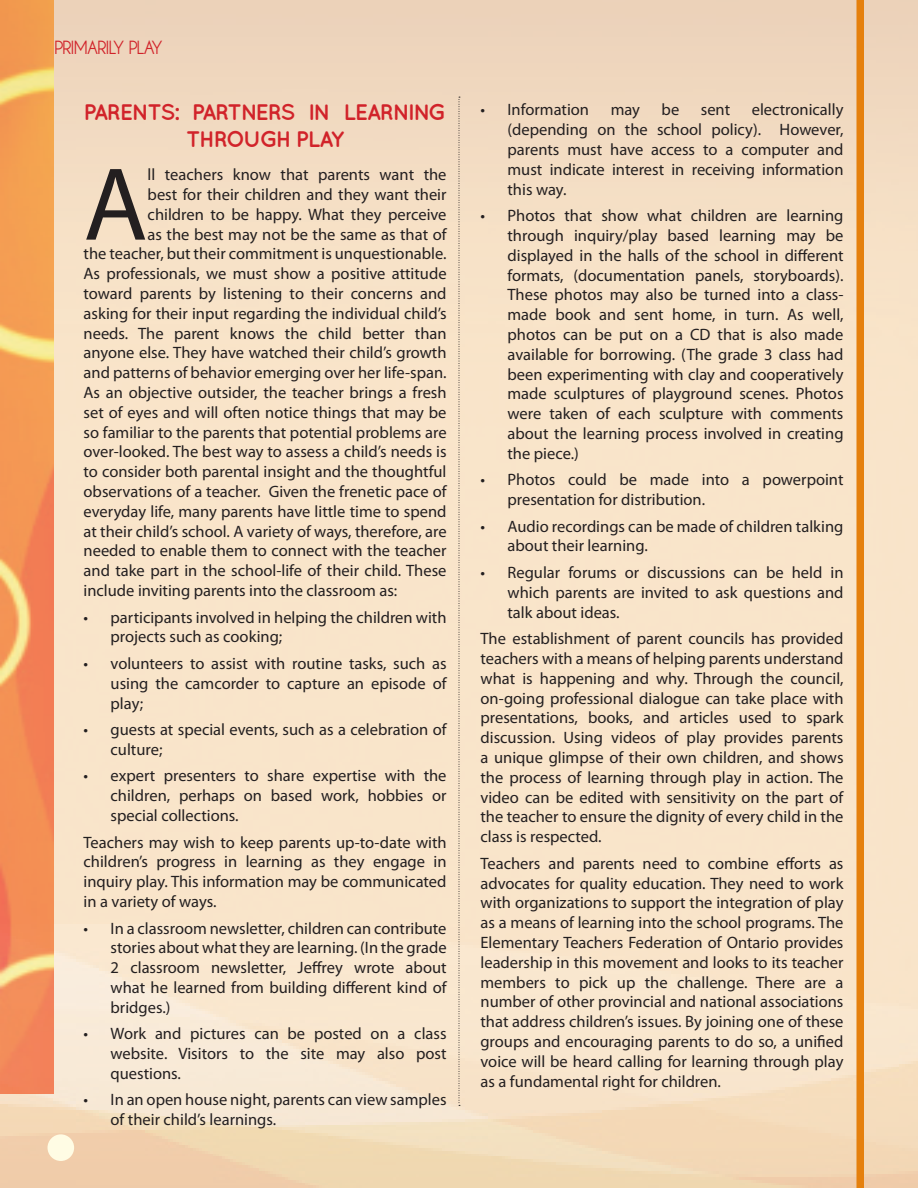
<style>
.page{position:relative;width:918px;height:1188px;background:#fff}
.page>*{position:absolute;margin:0;border:0;box-sizing:border-box;transform-origin:0 0}
.BODY{font:104.7px "Myriad Pro";color:#231f20}
.LEVEL3{font:700 22.5px/27px "Quicksand";letter-spacing:-.06em;color:#d1232a;text-align:center}
.t1{font:700 18px "Caviar Dreams";letter-spacing:-.06em;color:#d1232a}
.BODY-2{font:16.5px/19.8px "Myriad Pro";color:#231f20;text-align:justify}
.bullets{font:16.5px/19.8px "Myriad Pro";color:#231f20;text-align:justify}
</style>
<div class="page">
<div style="left:856px;top:0;width:8px;height:1188px;background:#e5800d"></div>
<img style="left:0;top:0;width:54px;height:1094px">
<svg style="left:459px;top:97px;width:1px;height:1009px"></svg>
<div style="left:48px;top:1134px;width:26px;height:27px;background:#fffce4;border-radius:50%"></div>
<p class="t1" style="left:54px;top:37px;width:110px">PRIMARILY PLAY</p>
<p class="LEVEL3" style="left:84px;top:98px;width:365px">PARENTS: PARTNERS IN LEARNING<br>THROUGH PLAY</p>
<p class="BODY" style="left:84px;top:140px;width:66px">A</p>
<p class="BODY-2" style="left:148px;top:165px;width:300px">ll teachers know that parents want the</p>
<p class="BODY-2" style="left:148px;top:184px;width:300px">best for their children and they want their</p>
<p class="BODY-2" style="left:148px;top:204px;width:300px">children to be happy. What they perceive</p>
<p class="BODY-2" style="left:148px;top:224px;width:300px">as the best may not be the same as that of</p>
<p class="BODY-2" style="left:84px;top:244px;width:364px">the teacher, but their commitment is unquestionable.</p>
<p class="BODY-2" style="left:84px;top:264px;width:365px">As professionals, we must show a positive attitude</p>
<p class="BODY-2" style="left:84px;top:283px;width:364px">toward parents by listening to their concerns and</p>
<p class="BODY-2" style="left:84px;top:303px;width:365px">asking for their input regarding the individual child’s</p>
<p class="BODY-2" style="left:84px;top:323px;width:365px">needs. The parent knows the child better than</p>
<p class="BODY-2" style="left:84px;top:343px;width:365px">anyone else. They have watched their child’s growth</p>
<p class="BODY-2" style="left:84px;top:363px;width:365px">and patterns of behavior emerging over her life-span.</p>
<p class="BODY-2" style="left:84px;top:382px;width:365px">As an objective outsider, the teacher brings a fresh</p>
<p class="BODY-2" style="left:84px;top:402px;width:365px">set of eyes and will often notice things that may be</p>
<p class="BODY-2" style="left:84px;top:422px;width:365px">so familiar to the parents that potential problems are</p>
<p class="BODY-2" style="left:84px;top:442px;width:365px">over-looked. The best way to assess a child’s needs is</p>
<p class="BODY-2" style="left:84px;top:462px;width:364px">to consider both parental insight and the thoughtful</p>
<p class="BODY-2" style="left:84px;top:481px;width:364px">observations of a teacher. Given the frenetic pace of</p>
<p class="BODY-2" style="left:84px;top:501px;width:365px">everyday life, many parents have little time to spend</p>
<p class="BODY-2" style="left:84px;top:521px;width:365px">at their child’s school. A variety of ways, therefore, are</p>
<p class="BODY-2" style="left:84px;top:541px;width:364px">needed to enable them to connect with the teacher</p>
<p class="BODY-2" style="left:84px;top:561px;width:364px">and take part in the school-life of their child. These</p>
<p class="BODY-2" style="left:84px;top:580px;width:315px">include inviting parents into the classroom as:</p>
<p class="bullets" style="left:111px;top:607px;width:337px;text-indent:-27px">• participants involved in helping the children with projects such as cooking;</p>
<p class="bullets" style="left:111px;top:653px;width:338px;text-indent:-27px">• volunteers to assist with routine tasks, such as using the camcorder to capture an episode of play;</p>
<p class="bullets" style="left:111px;top:719px;width:337px;text-indent:-27px">• guests at special events, such as a celebration of culture;</p>
<p class="bullets" style="left:111px;top:766px;width:337px;text-indent:-27px">• expert presenters to share expertise with the children, perhaps on based work, hobbies or special collections.</p>
<p class="BODY-2" style="left:84px;top:832px;width:365px">Teachers may wish to keep parents up-to-date with children’s progress in learning as they engage in inquiry play. This information may be communicated in a variety of ways.</p>
<p class="bullets" style="left:111px;top:918px;width:338px;text-indent:-27px">• In a classroom newsletter, children can contribute stories about what they are learning. (In the grade 2 classroom newsletter, Jeffrey wrote about what he learned from building different kind of bridges.)</p>
<p class="bullets" style="left:111px;top:1024px;width:338px;text-indent:-27px">• Work and pictures can be posted on a class website. Visitors to the site may also post questions.</p>
<p class="bullets" style="left:111px;top:1090px;width:338px;text-indent:-27px">• In an open house night, parents can view samples of their child’s learnings.</p>
<p class="bullets" style="left:481px;top:100px;width:110px">• Information</p>
<p class="bullets" style="left:611px;top:100px;width:31px">may</p>
<p class="bullets" style="left:662px;top:100px;width:19px">be</p>
<p class="bullets" style="left:701px;top:100px;width:31px">sent</p>
<p class="bullets" style="left:508px;top:100px;width:338px;text-indent:244px">electronically (depending on the school policy). However, parents must have access to a computer and must indicate interest in receiving information this way.</p>
<p class="bullets" style="left:508px;top:205px;width:338px;text-indent:-27px">• Photos that show what children are learning through inquiry/play based learning may be displayed in the halls of the school in different formats, (documentation panels, storyboards).<br>These photos may also be turned into a class&shy;made book and sent home, in turn. As well, photos can be put on a CD that is also made available for borrowing. (The grade 3 class had been experimenting with clay and cooperatively made sculptures of playground scenes. Photos were taken of each sculpture with comments about the learning process involved in creating the piece.)</p>
<p class="bullets" style="left:508px;top:470px;width:338px;text-indent:-27px">• Photos could be made into a powerpoint presentation for distribution.</p>
<p class="bullets" style="left:508px;top:516px;width:337px;text-indent:-27px">• Audio recordings can be made of children talking about their learning.</p>
<p class="bullets" style="left:508px;top:562px;width:338px;text-indent:-27px">• Regular forums or discussions can be held in which parents are invited to ask questions and talk about ideas.</p>
<p class="BODY-2" style="left:481px;top:628px;width:365px">The establishment of parent councils has provided teachers with a means of helping parents understand what is happening and why. Through the council, on-going professional dialogue can take place with presentations, books, and articles used to spark discussion. Using videos of play provides parents a unique glimpse of their own children, and shows the process of learning through play in action. The video can be edited with sensitivity on the part of the teacher to ensure the dignity of every child in the class is respected.</p>
<p class="BODY-2" style="left:481px;top:853px;width:365px">Teachers and parents need to combine efforts as advocates for quality education. They need to work with organizations to support the integration of play as a means of learning into the school programs. The Elementary Teachers Federation of Ontario provides leadership in this movement and looks to its teacher members to pick up the challenge. There are a number of other provincial and national associations that address children’s issues. By joining one of these groups and encouraging parents to do so, a unified voice will be heard calling for learning through play as a fundamental right for children.</p>
</div>
